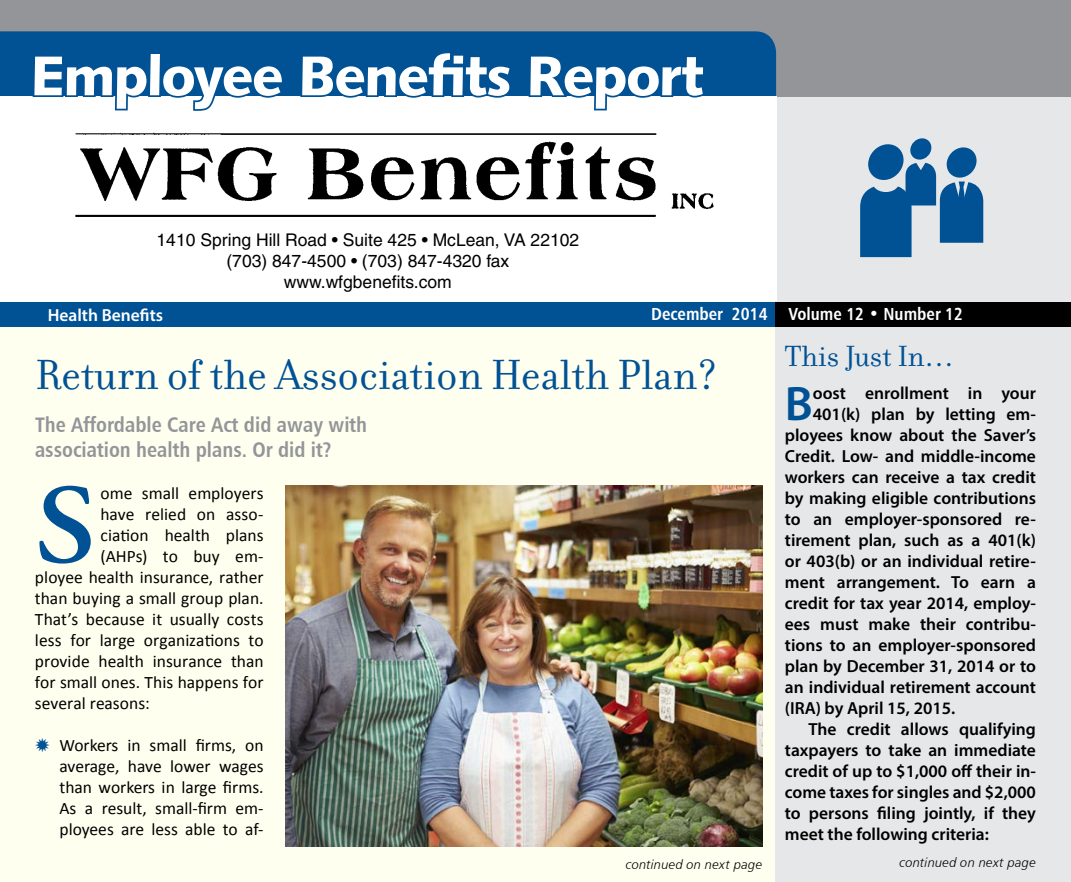
<style>
.page{position:relative;width:1071px;height:882px;background:#fff}
.page>*{position:absolute;margin:0;border:0;box-sizing:border-box;transform-origin:0 0}
.t1{font:600 112.52px "Adobe Garamond Pro";color:#005295;scale:1.07 1}
.t2{font:56px "Humanist 531 BT Black A";letter-spacing:-.025em;color:#fff}
.t3{font:600 48.65px "Myriad Pro";color:#005295}
.t4{font:45.5px "Filosofia";color:#005295}
.t5{font:31.5px "Filosofia";color:#005295}
.t6{font:21px/25.2px "Humanist 777 BT Bold Condensed B";color:#939598}
.t7{font:600 17.5px "Myriad Pro";color:#000}
.t8{font:17.5px/21px "Calibri";color:#000;text-align:justify}
.t9{font:17.5px/21px "Helvetica";color:#000;text-align:center}
.t10{font:17.5px "Humanist 777 BT Bold Condensed B";color:#fff}
.t11{font:600 17.5px "Myriad Pro";color:#fff}
.t12{font:13.12px "Humanist 777 BT Light Italic B";letter-spacing:.015em;color:#000}
</style>
<div class="page">
<div style="left:1px;top:1px;width:1070px;height:881px;background:#fffff0"></div>
<div style="left:776px;top:75px;width:295px;height:807px;background:#e6e7e8"></div>
<div style="left:0;top:0;width:1071px;height:96px;background:#939598"></div>
<div style="left:0;top:31px;width:776px;height:65px;background:#005295"></div>
<div style="left:0;top:96px;width:776px;height:205px;background:#fff"></div>
<svg style="left:910px;top:138px;width:22px;height:22px"></svg>
<svg style="left:860px;top:144px;width:123px;height:113px"></svg>
<div style="left:0;top:303px;width:776px;height:24px;background:#005295"></div>
<div style="left:776px;top:303px;width:295px;height:24px;background:#000"></div>
<svg style="left:31px;top:50px;width:254px;height:61px"></svg>
<div style="left:299px;top:50px;width:215px;height:48px;background:#005295"></div>
<svg style="left:527px;top:53px;width:180px;height:58px"></svg>
<img style="left:285px;top:486px;width:477px;height:361px">
<img style="left:75px;top:132px;width:582px;height:3px">
<img style="left:80px;top:141px;width:634px;height:68px">
<img style="left:75px;top:214px;width:581px;height:3px">
<h2 class="t2" style="left:31px;top:40px;width:674px">Employee Benefits Report</h2>
<p class="t9" style="left:157px;top:229px;width:424px">1410 Spring Hill Road • Suite 425 • McLean, VA 22102 (703) 847-4500 • (703) 847-4320 fax www.wfgbenefits.com</p>
<p class="t11" style="left:48px;top:304px;width:117px">Health Benefits</p>
<p class="t10" style="left:651px;top:303px;width:313px">December 2014 Volume 12 • Number 12</p>
<h3 class="t4" style="left:35px;top:349px;width:685px">Return of the Association Health Plan?</h3>
<p class="t6" style="left:35px;top:411px;width:334px">The Affordable Care Act did away with association health plans. Or did it?</p>
<h1 class="t1" style="left:35px;top:461px;width:58px">S</h1>
<p class="t8" style="left:100px;top:483px;width:165px">ome small employers</p>
<p class="t8" style="left:100px;top:504px;width:165px">have relied on asso-</p>
<p class="t8" style="left:100px;top:525px;width:165px">ciation health plans</p>
<p class="t8" style="left:100px;top:546px;width:165px">(AHPs) to buy em-</p>
<p class="t8" style="left:35px;top:567px;width:230px">ployee health insurance, rather</p>
<p class="t8" style="left:35px;top:588px;width:230px">than buying a small group plan.</p>
<p class="t8" style="left:35px;top:609px;width:230px">That’s because it usually costs</p>
<p class="t8" style="left:35px;top:630px;width:230px">less for large organizations to</p>
<p class="t8" style="left:35px;top:651px;width:230px">provide health insurance than</p>
<p class="t8" style="left:35px;top:672px;width:230px">for small ones. This happens for</p>
<p class="t8" style="left:35px;top:693px;width:116px">several reasons:</p>
<p class="t8" style="left:59px;top:735px;width:206px">Workers in small firms, on average, have lower wages than workers in large firms.<br>As a result, small-firm em&shy;ployees are less able to af-</p>
<h3 class="t5" style="left:785px;top:339px;width:171px">This Just In…</h3>
<h3 class="t3" style="left:785px;top:373px;width:30px">B</h3>
<p class="t7" style="left:813px;top:382px;width:225px">oost enrollment in your</p>
<p class="t7" style="left:813px;top:403px;width:225px">401(k) plan by letting em-</p>
<p class="t7" style="left:785px;top:424px;width:253px">ployees know about the Saver’s</p>
<p class="t7" style="left:785px;top:445px;width:253px">Credit. Low- and middle-income</p>
<p class="t7" style="left:785px;top:466px;width:253px">workers can receive a tax credit</p>
<p class="t7" style="left:785px;top:487px;width:253px">by making eligible contributions</p>
<p class="t7" style="left:785px;top:508px;width:253px">to an employer-sponsored re-</p>
<p class="t7" style="left:785px;top:529px;width:253px">tirement plan, such as a 401(k)</p>
<p class="t7" style="left:785px;top:550px;width:253px">or 403(b) or an individual retire-</p>
<p class="t7" style="left:785px;top:571px;width:253px">ment arrangement. To earn a</p>
<p class="t7" style="left:785px;top:592px;width:253px">credit for tax year 2014, employ-</p>
<p class="t7" style="left:785px;top:613px;width:253px">ees must make their contribu-</p>
<p class="t7" style="left:785px;top:634px;width:253px">tions to an employer-sponsored</p>
<p class="t7" style="left:785px;top:655px;width:253px">plan by December 31, 2014 or to</p>
<p class="t7" style="left:785px;top:676px;width:253px">an individual retirement account</p>
<p class="t7" style="left:785px;top:697px;width:172px">(IRA) by April 15, 2015.</p>
<p class="t7" style="left:809px;top:718px;width:229px">The credit allows qualifying</p>
<p class="t7" style="left:785px;top:739px;width:253px">taxpayers to take an immediate</p>
<p class="t7" style="left:785px;top:760px;width:253px">credit of up to $1,000 off their in-</p>
<p class="t7" style="left:785px;top:781px;width:253px">come taxes for singles and $2,000</p>
<p class="t7" style="left:785px;top:802px;width:253px">to persons filing jointly, if they</p>
<p class="t7" style="left:785px;top:823px;width:206px">meet the following criteria:</p>
<p class="t12" style="left:626px;top:857px;width:138px">continued on next page</p>
<p class="t12" style="left:900px;top:855px;width:138px">continued on next page</p>
</div>
